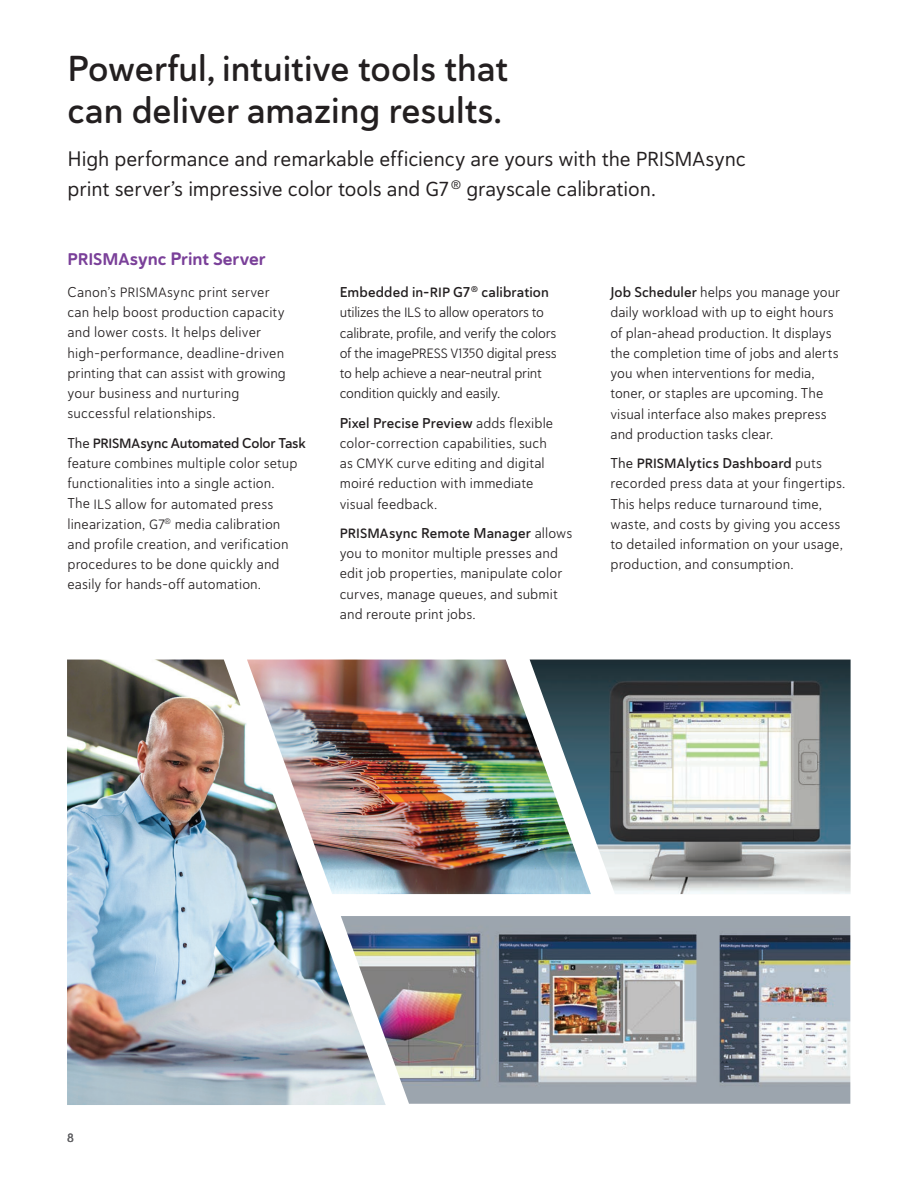
<style>
.page{position:relative;width:918px;height:1188px;background:#fff}
.page>*{position:absolute;margin:0;border:0;box-sizing:border-box;transform-origin:0 0}
.HEADLINE_Big{font:36px/42px "Haboro Soft Nor Dem";color:#231f20}
.INTRO{font:21px/30px "Haboro Soft Nor Reg";letter-spacing:-.005em;color:#231f20}
.HEADLINE_RED_no_subh{font:18px "Haboro Soft Nor Bol";letter-spacing:-.005em;color:#7a4099}
.BODY_COPY{font:14.25px/20.2px "Haboro Soft Nor Boo";letter-spacing:.005em;color:#231f20}
.BODY_COPY-2{font:14.25px/20.2px "Haboro Soft Nor Boo";letter-spacing:-.02em;color:#231f20}
.t1{font:12px "Haboro Soft Nor Med";color:#636366}
.s1{font-size:20.25px}
.s2{font-size:16.8px}
.s3{font-size:13.5px}
.s4{font-family:"Haboro Soft Nor Reg"}
.s5{font-family:"Haboro Soft Nor Dem";font-size:13.5px}
.s6{font-family:"Haboro Soft Nor Dem"}
</style>
<div class="page">
<img style="left:386px;top:916px;width:464px;height:188px">
<img style="left:67px;top:660px;width:319px;height:445px">
<img style="left:591px;top:660px;width:260px;height:234px">
<img style="left:247px;top:660px;width:344px;height:234px">
<h1 class="HEADLINE_Big" style="left:68px;top:47px;width:442px">Powerful, intuitive tools that can deliver amazing results.</h1>
<p class="INTRO" style="left:68px;top:143px;width:680px">High performance and remarkable efficiency are yours with the <span class="s1">PRISMA</span>sync print server’s impressive color tools and <span class="s1">G7</span> <sup>®</sup> grayscale calibration.</p>
<h3 class="HEADLINE_RED_no_subh" style="left:68px;top:247px;width:200px"><span class="s2">PRISMA</span>sync Print Server</h3>
<p class="BODY_COPY" style="left:68px;top:282px;width:220px">Canon’s <span class="s3">PRISMA</span>sync print server can help boost production capacity and lower costs. It helps deliver high-performance, deadline-driven printing that can assist with growing your business and nurturing successful relationships.</p>
<p class="BODY_COPY" style="left:67px;top:433px;width:240px"><span class="s4">The</span> <span class="s5">PRISMA</span><span class="s6">sync Automated Color Task </span>feature combines multiple color setup functionalities into a single action.<br>The <span class="s3">ILS</span> allow for automated press linearization, <span class="s3">G7</span><sup>®</sup> media calibration and profile creation, and verification procedures to be done quickly and easily for hands-off automation.</p>
<p class="BODY_COPY-2" style="left:340px;top:282px;width:219px"><span class="s6">Embedded in-</span><span class="s5">RIP</span> <span class="s6">G7</span><sup>®</sup> <span class="s6">calibration </span>utilizes the <span class="s3">ILS</span> to allow operators to calibrate, profile, and verify the colors of the image<span class="s3">PRESS V1350</span> digital press to help achieve a near-neutral print condition quickly and easily.</p>
<p class="BODY_COPY" style="left:340px;top:412px;width:215px"><span class="s6">Pixel Precise Preview</span> adds flexible color-correction capabilities, such as <span class="s3">CMYK</span> curve editing and digital moiré reduction with immediate visual feedback.</p>
<p class="BODY_COPY" style="left:340px;top:523px;width:234px"><span class="s5">PRISMA</span><span class="s6">sync Remote Manager</span> allows you to monitor multiple presses and edit job properties, manipulate color curves, manage queues, and submit and reroute print jobs.</p>
<p class="BODY_COPY" style="left:610px;top:282px;width:231px"><span class="s6">Job Scheduler</span> helps you manage your daily workload with up to eight hours of plan-ahead production. It displays the completion time of jobs and alerts you when interventions for media, toner, or staples are upcoming. The visual interface also makes prepress and production tasks clear.</p>
<p class="BODY_COPY" style="left:610px;top:453px;width:236px"><span class="s4">The</span> <span class="s5">PRISMA</span><span class="s6">lytics Dashboard</span> puts recorded press data at your fingertips.<br>This helps reduce turnaround time, waste, and costs by giving you access to detailed information on your usage, production, and consumption.</p>
<p class="t1" style="left:67px;top:1129px;width:8px">8</p>
</div>
